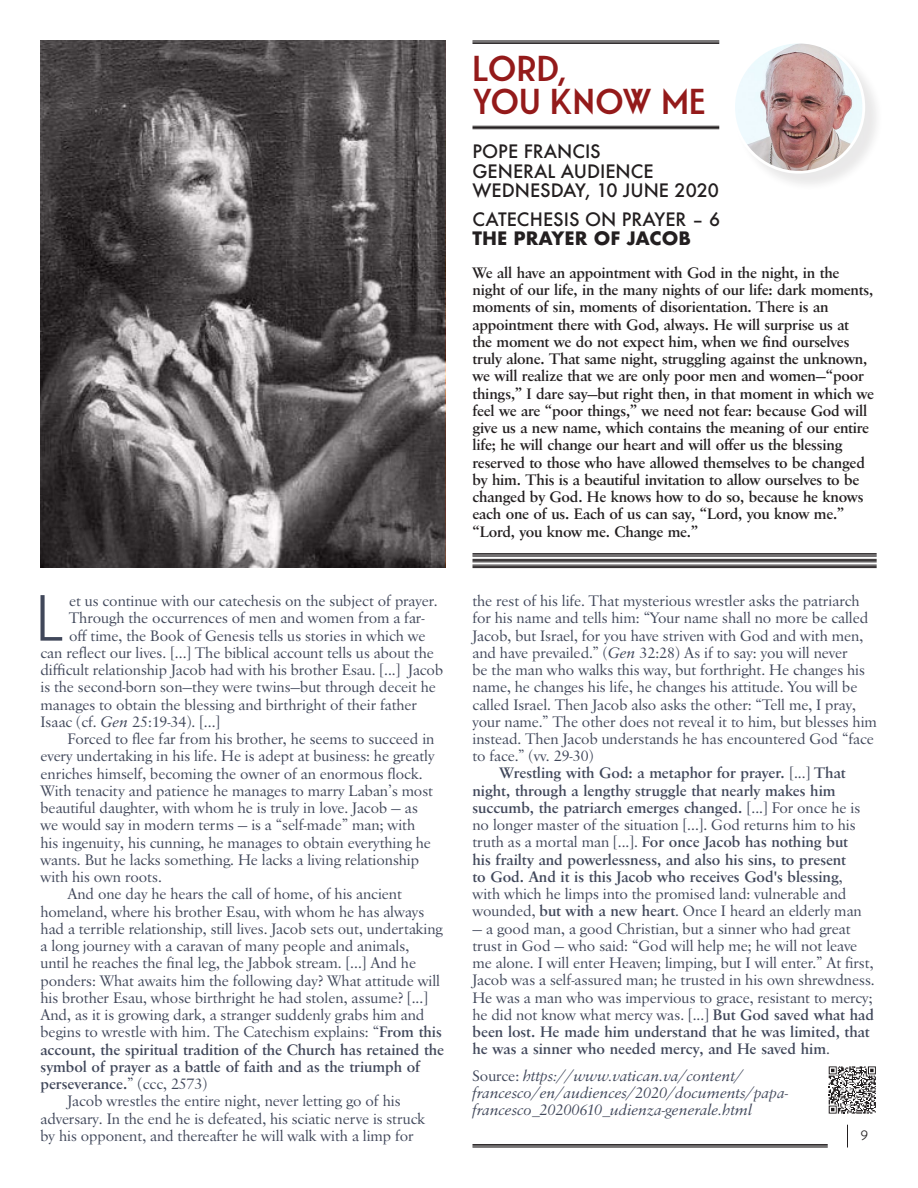
<style>
.page{position:relative;width:918px;height:1188px;background:#fff}
.page>*{position:absolute;margin:0;border:0;box-sizing:border-box;transform-origin:0 0}
.t1{font:500 65.1px "Waverly CF";color:#40475a}
.t2{font:800 36px "Waverly CF";color:#941a1a}
.t3{font:500 18px "Futura";color:#231f20}
.t4{font:700 18px "Futura";color:#231f20}
.t5{font:300 16.5px "Verlag";color:#231f20}
.t6{font:15.75px/17.2px "Savoy";color:#40475a}
.t7{font:700 15.75px/17.2px "Savoy";letter-spacing:-.01em;color:#231f20}
.t8{font:700 15.75px/17.2px "Savoy";color:#40475a}
.t9{font:italic 15.75px/17.2px "Savoy";color:#40475a}
.s1{font-style:italic}
.s2{font-weight:700}
.s3{font-weight:400}
.s4{font-style:normal}
</style>
<div class="page">
<svg style="left:847px;top:1125px;width:1px;height:23px"></svg>
<div style="left:734px;top:43px;width:150px;height:149px;background:#231f20;opacity:.1"></div>
<img style="left:734px;top:42px;width:130px;height:130px;border-radius:65px">
<div style="left:732px;top:41px;width:133px;height:133px;border:3px solid #fff;border-radius:50%"></div>
<img style="left:40px;top:41px;width:406px;height:527px">
<hr style="left:472px;top:41px;width:247px;height:1px;background:#231f20">
<hr style="left:472px;top:42px;width:247px;height:1px;background:#231f20">
<hr style="left:472px;top:43px;width:247px;height:1px;background:#231f20">
<hr style="left:472px;top:126px;width:247px;height:1px;background:#231f20">
<hr style="left:472px;top:127px;width:247px;height:1px;background:#231f20">
<hr style="left:472px;top:128px;width:247px;height:1px;background:#231f20">
<hr style="left:472px;top:565px;width:405px;height:1px;background:#231f20">
<hr style="left:472px;top:566px;width:405px;height:1px;background:#231f20">
<hr style="left:472px;top:567px;width:405px;height:1px;background:#231f20">
<hr style="left:472px;top:1144px;width:356px;height:1px;background:#231f20">
<hr style="left:472px;top:1146px;width:356px;height:1px;background:#231f20">
<hr style="left:472px;top:1147px;width:356px;height:1px;background:#231f20">
<hr style="left:472px;top:559px;width:405px;height:1px;background:#231f20">
<hr style="left:472px;top:560px;width:405px;height:1px;background:#231f20">
<hr style="left:472px;top:562px;width:405px;height:1px;background:#231f20">
<hr style="left:472px;top:553px;width:405px;height:1px;background:#231f20">
<hr style="left:472px;top:555px;width:405px;height:1px;background:#231f20">
<hr style="left:472px;top:556px;width:405px;height:1px;background:#231f20">
<svg style="left:828px;top:1066px;width:48px;height:48px"></svg>
<p class="t1" style="left:37px;top:579px;width:30px">L</p>
<p class="t6" style="left:69px;top:593px;width:370px">et us continue with our catechesis on the subject of prayer.</p>
<p class="t6" style="left:69px;top:610px;width:357px">Through the occurrences of men and women from a far-</p>
<p class="t6" style="left:69px;top:627px;width:358px">off time, the Book of Genesis tells us stories in which we</p>
<p class="t6" style="left:41px;top:645px;width:395px">can reflect our lives. [...] The biblical account tells us about the</p>
<p class="t6" style="left:41px;top:662px;width:404px">difficult relationship Jacob had with his brother Esau. [...] Jacob</p>
<p class="t6" style="left:41px;top:679px;width:397px">is the second-born son—they were twins—but through deceit he</p>
<p class="t6" style="left:41px;top:696px;width:378px">manages to obtain the blessing and birthright of their father</p>
<p class="t6" style="left:41px;top:714px;width:181px">Isaac (cf. <span class="s1">Gen</span> 25:19-34). [...]</p>
<p class="t6" style="left:41px;top:731px;width:396px;text-indent:27px">Forced to flee far from his brother, he seems to succeed in every undertaking in his life. He is adept at business: he greatly enriches himself, becoming the owner of an enormous flock.<br>With tenacity and patience he manages to marry Laban’s most beautiful daughter, with whom he is truly in love. Jacob — as we would say in modern terms — is a “self-made” man; with his ingenuity, his cunning, he manages to obtain everything he wants. But he lacks something. He lacks a living relationship with his own roots.</p>
<p class="t6" style="left:41px;top:886px;width:405px;text-indent:27px">And one day he hears the call of home, of his ancient homeland, where his brother Esau, with whom he has always had a terrible relationship, still lives. Jacob sets out, undertaking a long journey with a caravan of many people and animals,<br>until he reaches the final leg, the Jabbok stream. [...] And he ponders: What awaits him the following day? What attitude will his brother Esau, whose birthright he had stolen, assume? [...] And, as it is growing dark, a stranger suddenly grabs him and begins to wrestle with him. The Catechism explains: “<span class="s2">From this account, the spiritual tradition of the Church has retained the symbol of prayer as a battle of faith and as the triumph of perseverance.</span>” (ccc, 2573)</p>
<p class="t6" style="left:41px;top:1093px;width:386px;text-indent:27px">Jacob wrestles the entire night, never letting go of his adversary. In the end he is defeated, his sciatic nerve is struck by his opponent, and thereafter he will walk with a limp for</p>
<p class="t2" style="left:472px;top:46px;width:95px">LORD,</p>
<p class="t2" style="left:472px;top:79px;width:235px">YOU KNOW ME</p>
<p class="t3" style="left:472px;top:139px;width:130px">POPE FRANCIS</p>
<p class="t3" style="left:472px;top:159px;width:183px">GENERAL AUDIENCE</p>
<p class="t3" style="left:472px;top:178px;width:248px">WEDNESDAY, 10 JUNE 2020</p>
<p class="t3" style="left:472px;top:207px;width:249px">CATECHESIS ON PRAYER – 6</p>
<p class="t4" style="left:472px;top:226px;width:220px">THE PRAYER OF JACOB</p>
<p class="t7" style="left:472px;top:265px;width:403px">We all have an appointment with God in the night, in the night of our life, in the many nights of our life: dark moments, moments of sin, moments of disorientation. There is an appointment there with God, always. He will surprise us at<br>the moment we do not expect him, when we find ourselves truly alone. That same night, struggling against the unknown, we will realize that we are only poor men and women—“poor things,” I dare say—but right then, in that moment in which we feel we are “poor things,” we need not fear: because God will give us a new name, which contains the meaning of our entire life; he will change our heart and will offer us the blessing reserved to those who have allowed themselves to be changed by him. This is a beautiful invitation to allow ourselves to be changed by God. He knows how to do so, because he knows each one of us. Each of us can say, “Lord, you know me.” “Lord, you know me. Change me.”</p>
<p class="t6" style="left:473px;top:593px;width:406px">the rest of his life. That mysterious wrestler asks the patriarch for his name and tells him: “Your name shall no more be called Jacob, but Israel, for you have striven with God and with men, and have prevailed.” (<span class="s1">Gen</span> 32:28) As if to say: you will never<br>be the man who walks this way, but forthright. He changes his name, he changes his life, he changes his attitude. You will be called Israel. Then Jacob also asks the other: “Tell me, I pray, your name.” The other does not reveal it to him, but blesses him instead. Then Jacob understands he has encountered God “face to face.” (vv. 29-30)</p>
<p class="t8" style="left:473px;top:765px;width:391px;text-indent:27px">Wrestling with God: a metaphor for prayer. <span class="s3">[...]</span> That night, through a lengthy struggle that nearly makes him succumb, the patriarch emerges changed. <span class="s3">[...] For once he is no longer master of the situation [...]. God returns him to his truth as a mortal man [...].</span> For once Jacob has nothing but his frailty and powerlessness, and also his sins, to present to God. And it is this Jacob who receives God's blessing<span class="s3">, with which he limps into the promised land: vulnerable and wounded,</span> but with a new heart<span class="s3">. Once I heard an elderly man</span></p>
<p class="t6" style="left:473px;top:921px;width:404px">— a good man, a good Christian, but a sinner who had great trust in God — who said: “God will help me; he will not leave me alone. I will enter Heaven; limping, but I will enter.” At first, Jacob was a self-assured man; he trusted in his own shrewdness.<br>He was a man who was impervious to grace, resistant to mercy; he did not know what mercy was. [...] <span class="s2">But God saved what had been lost. He made him understand that he was limited, that he was a sinner who needed mercy, and He saved him</span>.</p>
<p class="t9" style="left:473px;top:1067px;width:318px"><span class="s4">Source:</span> https://www.vatican.va/content/ francesco/en/audiences/2020/documents/papa&shy;francesco_20200610_udienza-generale.html</p>
<p class="t5" style="left:860px;top:1122px;width:9px">9</p>
</div>
